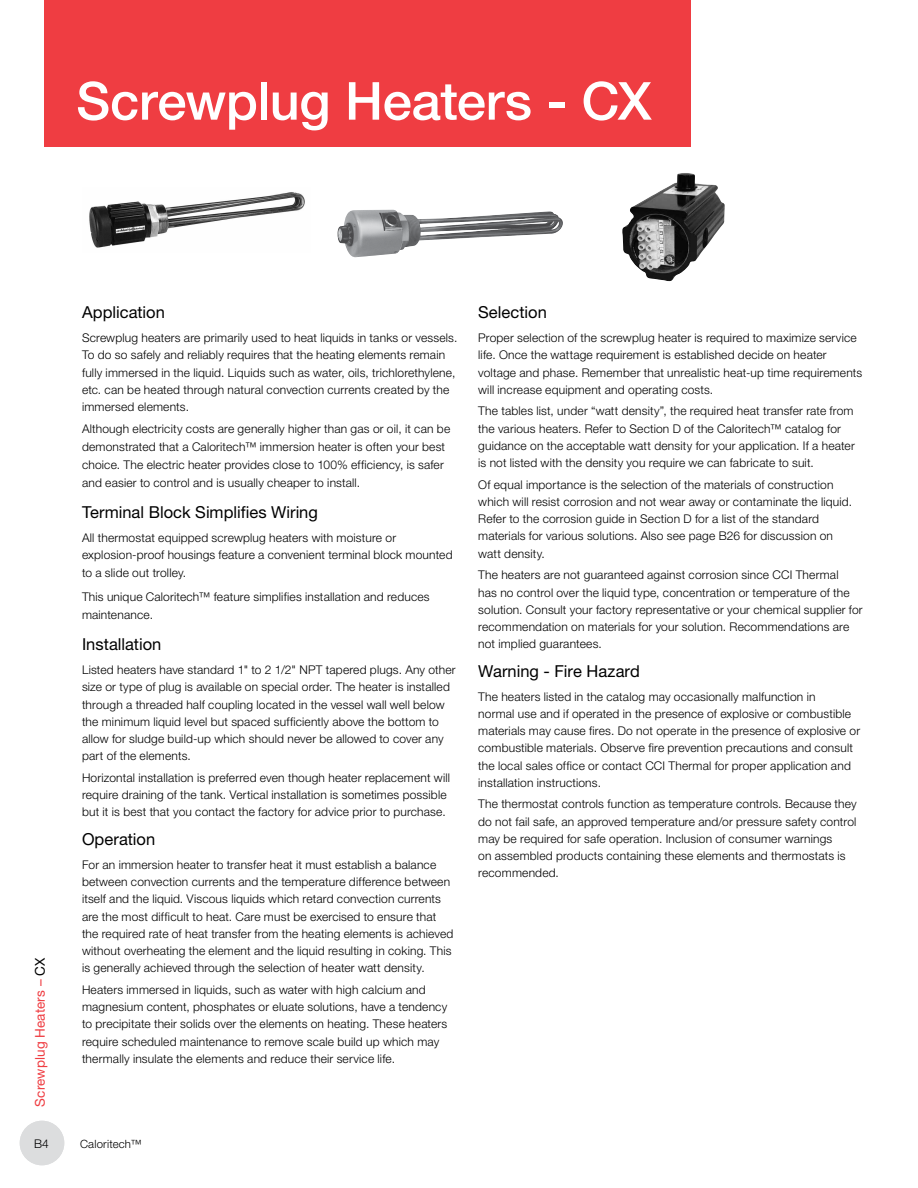
<style>
.page{position:relative;width:918px;height:1188px;background:#fff}
.page>*{position:absolute;margin:0;border:0;box-sizing:border-box;transform-origin:0 0}
.t1{font:500 52.5px "Helvetica Neue";letter-spacing:-.005em;color:#fff}
.t2{font:16.5px "Helvetica Neue";color:#000}
.t3{font:13.5px "Helvetica Neue";letter-spacing:.01em;color:#ef3d42}
.t4{font:300 12px/17.2px "Helvetica Neue";letter-spacing:.015em;color:#000}
.t5{font:300 11.4px "Helvetica Neue";letter-spacing:.015em;color:#000}
.s1{color:#000}
</style>
<div class="page">
<div style="left:20px;top:1121px;width:44px;height:44px;background:#dcddde;border-radius:50%"></div>
<img style="left:89px;top:192px;width:216px;height:56px">
<img style="left:338px;top:210px;width:225px;height:47px">
<img style="left:622px;top:173px;width:103px;height:109px">
<div style="left:44px;top:0;width:647px;height:147px;background:#ef3d42"></div>
<h1 class="t1" style="left:76px;top:70px;width:577px">Screwplug Heaters - CX</h1>
<p class="t3" style="left:32px;top:1107px;width:150px;rotate:-90deg">Screwplug Heaters – <span class="s1">CX</span></p>
<h2 class="t2" style="left:82px;top:302px;width:84px">Application</h2>
<p class="t4" style="left:82px;top:329px;width:377px">Screwplug heaters are primarily used to heat liquids in tanks or vessels.<br>To do so safely and reliably requires that the heating elements remain fully immersed in the liquid. Liquids such as water, oils, trichlorethylene, etc. can be heated through natural convection currents created by the immersed elements.</p>
<p class="t4" style="left:82px;top:420px;width:370px;line-height:18px">Although electricity costs are generally higher than gas or oil, it can be demonstrated that a Caloritech™ immersion heater is often your best choice. The electric heater provides close to 100% efficiency, is safer and easier to control and is usually cheaper to install.</p>
<h2 class="t2" style="left:82px;top:502px;width:237px">Terminal Block Simplifies Wiring</h2>
<p class="t4" style="left:82px;top:529px;width:372px">All thermostat equipped screwplug heaters with moisture or explosion‑proof housings feature a convenient terminal block mounted to a slide out trolley.</p>
<p class="t4" style="left:82px;top:588px;width:349px;line-height:18px">This unique Caloritech™ feature simplifies installation and reduces maintenance.</p>
<h2 class="t2" style="left:82px;top:634px;width:81px">Installation</h2>
<p class="t4" style="left:82px;top:661px;width:375px">Listed heaters have standard 1" to 2 1/2" NPT tapered plugs. Any other size or type of plug is available on special order. The heater is installed through a threaded half coupling located in the vessel wall well below the minimum liquid level but spaced sufficiently above the bottom to allow for sludge build-up which should never be allowed to cover any part of the elements.</p>
<p class="t4" style="left:82px;top:769px;width:369px">Horizontal installation is preferred even though heater replacement will require draining of the tank. Vertical installation is sometimes possible but it is best that you contact the factory for advice prior to purchase.</p>
<h2 class="t2" style="left:82px;top:829px;width:75px">Operation</h2>
<p class="t4" style="left:82px;top:856px;width:373px">For an immersion heater to transfer heat it must establish a balance between convection currents and the temperature difference between itself and the liquid. Viscous liquids which retard convection currents are the most difficult to heat. Care must be exercised to ensure that the required rate of heat transfer from the heating elements is achieved without overheating the element and the liquid resulting in coking. This is generally achieved through the selection of heater watt density.</p>
<p class="t4" style="left:82px;top:981px;width:367px">Heaters immersed in liquids, such as water with high calcium and magnesium content, phosphates or eluate solutions, have a tendency to precipitate their solids over the elements on heating. These heaters require scheduled maintenance to remove scale build up which may thermally insulate the elements and reduce their service life.</p>
<h2 class="t2" style="left:478px;top:302px;width:70px">Selection</h2>
<p class="t4" style="left:478px;top:329px;width:386px">Proper selection of the screwplug heater is required to maximize service life. Once the wattage requirement is established decide on heater voltage and phase. Remember that unrealistic heat-up time requirements will increase equipment and operating costs.</p>
<p class="t4" style="left:478px;top:402px;width:378px">The tables list, under “watt density”, the required heat transfer rate from the various heaters. Refer to Section D of the Caloritech™ catalog for guidance on the acceptable watt density for your application. If a heater is not listed with the density you require we can fabricate to suit.</p>
<p class="t4" style="left:478px;top:476px;width:375px">Of equal importance is the selection of the materials of construction which will resist corrosion and not wear away or contaminate the liquid.<br>Refer to the corrosion guide in Section D for a list of the standard materials for various solutions. Also see page B26 for discussion on watt density.</p>
<p class="t4" style="left:478px;top:566px;width:386px">The heaters are not guaranteed against corrosion since CCI Thermal<br>has no control over the liquid type, concentration or temperature of the solution. Consult your factory representative or your chemical supplier for recommendation on materials for your solution. Recommendations are not implied guarantees.</p>
<h2 class="t2" style="left:478px;top:661px;width:163px">Warning - Fire Hazard</h2>
<p class="t4" style="left:478px;top:688px;width:383px">The heaters listed in the catalog may occasionally malfunction in<br>normal use and if operated in the presence of explosive or combustible materials may cause fires. Do not operate in the presence of explosive or combustible materials. Observe fire prevention precautions and consult the local sales office or contact CCI Thermal for proper application and installation instructions.</p>
<p class="t4" style="left:478px;top:795px;width:380px">The thermostat controls function as temperature controls. Because they do not fail safe, an approved temperature and/or pressure safety control may be required for safe operation. Inclusion of consumer warnings<br>on assembled products containing these elements and thermostats is recommended.</p>
<p class="t4" style="left:34px;top:1135px;width:16px">B4</p>
<p class="t5" style="left:80px;top:1137px;width:63px">Caloritech™</p>
</div>
